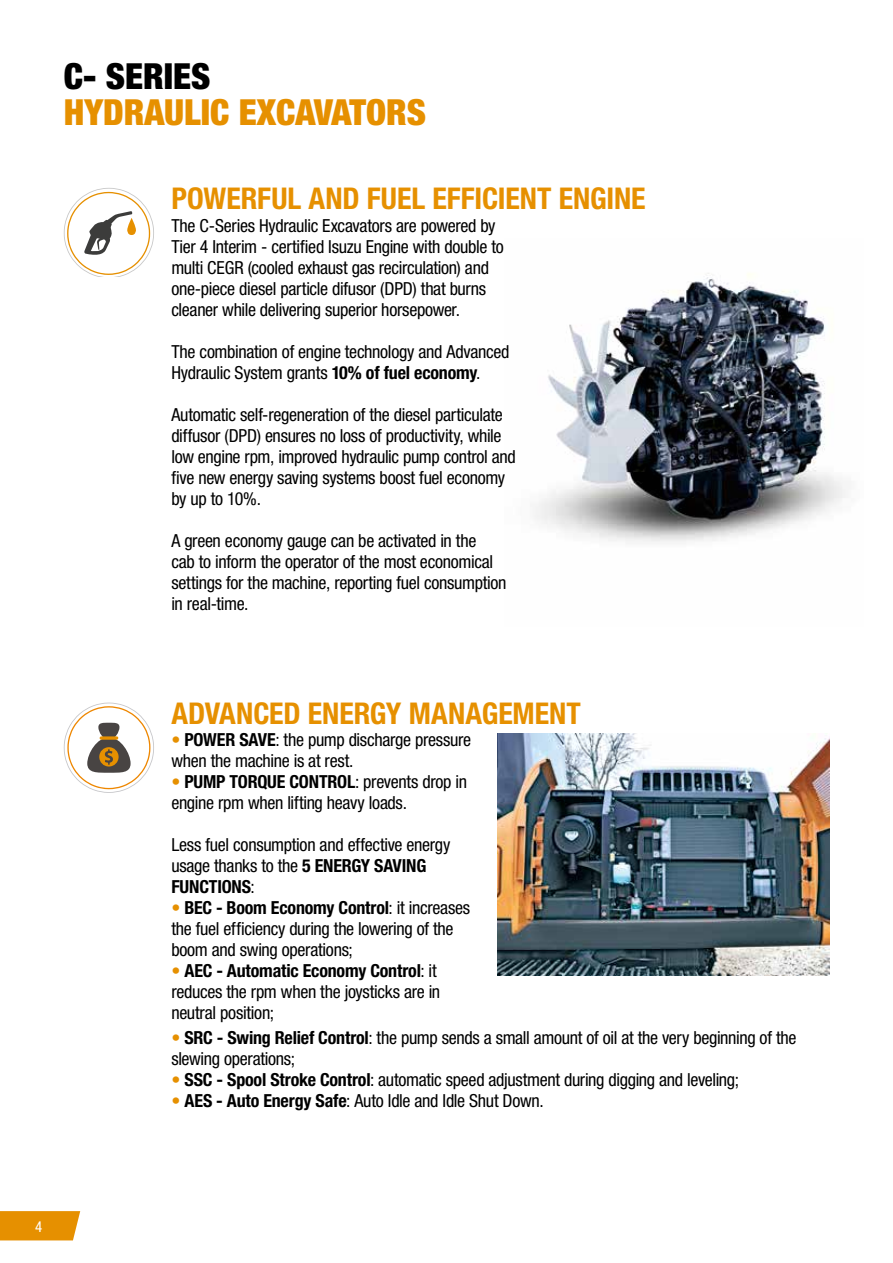
<style>
.page{position:relative;width:893px;height:1263px;background:#fff}
.page>*{position:absolute;margin:0;border:0;box-sizing:border-box;transform-origin:0 0}
.t1{font:900 condensed 36px "Helvetica Neue LT Std";color:#e69000}
.t2{font:900 condensed 36px "Helvetica Neue LT Std";color:#000}
.t3{font:700 condensed 30px "Helvetica Neue LT Std";letter-spacing:-.005em;color:#e69000}
.t4{font:condensed 18px/21px "Helvetica Neue LT Std";letter-spacing:-.015em;color:#000}
.t5{font:condensed 15px "Helvetica Neue LT Std";color:#fff}
.s1{font-weight:700}
.s2{color:#e69000}
</style>
<div class="page">
<svg style="left:0;top:1211px;width:80px;height:29px;background:#e7950b"></svg>
<img style="left:534px;top:273px;width:312px;height:269px">
<svg style="left:64px;top:188px;width:90px;height:89px"></svg>
<svg style="left:127px;top:218px;width:9px;height:17px"></svg>
<img style="left:498px;top:733px;width:331px;height:243px">
<svg style="left:64px;top:702px;width:90px;height:91px"></svg>
<h1 class="t2" style="left:64px;top:54px;width:148px">C- SERIES</h1>
<h1 class="t1" style="left:64px;top:90px;width:364px">HYDRAULIC EXCAVATORS</h1>
<h2 class="t3" style="left:171px;top:180px;width:476px">POWERFUL AND FUEL EFFICIENT ENGINE</h2>
<p class="t4" style="left:171px;top:214px;width:334px">The C-Series Hydraulic Excavators are powered by Tier 4 Interim - certified Isuzu Engine with double to multi CEGR (cooled exhaust gas recirculation) and one-piece diesel particle difusor (DPD) that burns cleaner while delivering superior horsepower.</p>
<p class="t4" style="left:171px;top:341px;width:340px">The combination of engine technology and Advanced<br>Hydraulic System grants <span class="s1">10% of fuel economy</span>.</p>
<p class="t4" style="left:171px;top:404px;width:346px">Automatic self-regeneration of the diesel particulate diffusor (DPD) ensures no loss of productivity, while low engine rpm, improved hydraulic pump control and five new energy saving systems boost fuel economy by up to 10%.</p>
<p class="t4" style="left:171px;top:530px;width:337px">A green economy gauge can be activated in the<br>cab to inform the operator of the most economical settings for the machine, reporting fuel consumption in real-time.</p>
<h2 class="t3" style="left:171px;top:695px;width:411px">ADVANCED ENERGY MANAGEMENT</h2>
<p class="t4" style="left:171px;top:729px;width:301px"><span class="s2">•</span> <span class="s1">POWER SAVE</span>: the pump discharge pressure when the machine is at rest.</p>
<p class="t4" style="left:171px;top:771px;width:297px"><span class="s2">•</span> <span class="s1">PUMP TORQUE CONTROL</span>: prevents drop in engine rpm when lifting heavy loads.</p>
<p class="t4" style="left:171px;top:834px;width:280px">Less fuel consumption and effective energy usage thanks to the <span class="s1">5 ENERGY SAVING<br>FUNCTIONS</span>:</p>
<p class="t4" style="left:171px;top:897px;width:300px"><span class="s2">•</span> <span class="s1">BEC - Boom Economy Control</span>: it increases the fuel efficiency during the lowering of the boom and swing operations;</p>
<p class="t4" style="left:171px;top:960px;width:270px"><span class="s2">•</span> <span class="s1">AEC - Automatic Economy Control</span>: it reduces the rpm when the joysticks are in neutral position;</p>
<p class="t4" style="left:171px;top:1026px;width:627px"><span class="s2">•</span> <span class="s1">SRC - Swing Relief Control</span>: the pump sends a small amount of oil at the very beginning of the slewing operations;</p>
<p class="t4" style="left:171px;top:1068px;width:569px"><span class="s2">•</span> <span class="s1">SSC - Spool Stroke Control</span>: automatic speed adjustment during digging and leveling;</p>
<p class="t4" style="left:171px;top:1089px;width:374px"><span class="s2">•</span> <span class="s1">AES - Auto Energy Safe</span>: Auto Idle and Idle Shut Down.</p>
<p class="t5" style="left:35px;top:1218px;width:9px">4</p>
</div>
